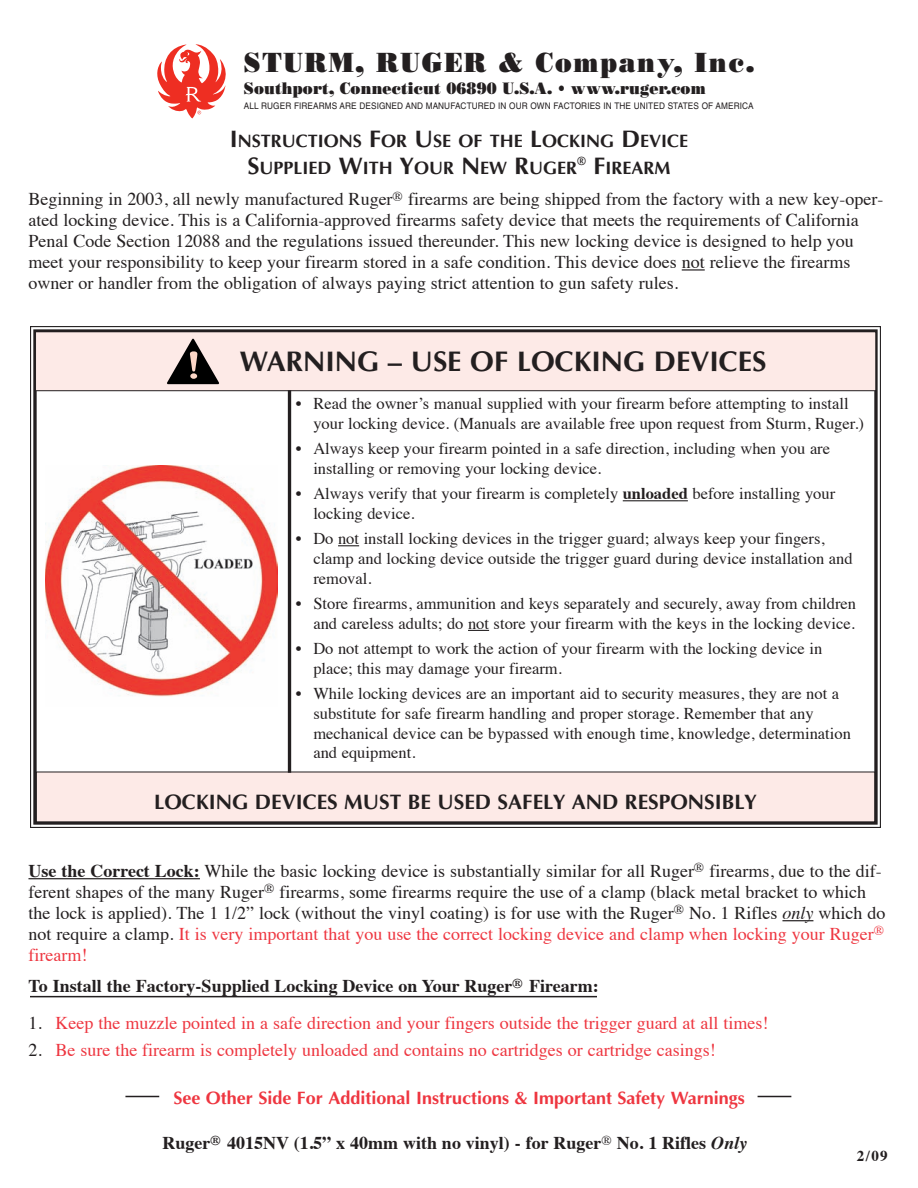
<style>
.page{position:relative;width:918px;height:1188px;background:#fff}
.page>*{position:absolute;margin:0;border:0;box-sizing:border-box;transform-origin:0 0}
.t1{font:700 28.5px "Optima";color:#231f20}
.t2{font:27.6px "Bodoni Poster";letter-spacing:.065em;color:#231f20;scale:.91 1}
.t3{font:700 21px "Optima";color:#231f20}
.t4{font:18px/21px "Times";color:#231f20}
.t5{font:18px "Times";color:#ee3640}
.t6{font:700 18px "Times";color:#231f20}
.t7{font:700 18px/27px "Optima";color:#231f20;text-align:center}
.t8{font:700 18px "Optima";color:#ee3640}
.t9{font:16.5px/19.8px "Times";color:#231f20}
.t10{font:16.5px "Bodoni Poster";letter-spacing:.005em;color:#231f20;scale:.91 1}
.t11{font:700 15px "Times";color:#231f20}
.t12{font:9.15px "Helvetica";letter-spacing:.01em;color:#231f20;scale:.91 1}
.s1{font-size:24px}
.s2{font-weight:700}
.s3{font-style:italic}
.s4{color:#ee3640}
.s5{color:#231f20}
</style>
<div class="page">
<div style="left:36px;top:772px;width:839px;height:51px;background:#fdeae7"></div>
<div style="left:33px;top:329px;width:845px;height:496px;border:3px solid #231f20"></div>
<hr style="left:623px;top:500px;width:65px;height:1px;background:#231f20">
<svg style="left:338px;top:545px;width:21px;height:1px"></svg>
<svg style="left:468px;top:630px;width:21px;height:1px"></svg>
<svg style="left:157px;top:44px;width:69px;height:74px"></svg>
<hr style="left:682px;top:269px;width:23px;height:2px;background:#231f20">
<hr style="left:28px;top:878px;width:172px;height:1px;background:#231f20">
<hr style="left:782px;top:920px;width:31px;height:1px;background:#231f20">
<hr style="left:30px;top:996px;width:567px;height:1px;background:#231f20">
<hr style="left:125px;top:1096px;width:34px;height:1px;background:#231f20">
<hr style="left:758px;top:1096px;width:33px;height:1px;background:#231f20">
<div style="left:36px;top:332px;width:840px;height:59px;background:#fdeae7"></div>
<div style="left:35px;top:331px;width:841px;height:60px;border:1px solid #231f20"></div>
<svg style="left:167px;top:338px;width:52px;height:46px"></svg>
<hr style="left:288px;top:390px;width:3px;height:383px;background:#231f20">
<img style="left:46px;top:466px;width:231px;height:231px">
<h2 class="t2" style="left:244px;top:46px;width:562px">STURM, RUGER &amp; Company, Inc.</h2>
<p class="t10" style="left:244px;top:79px;width:509px">Southport, Connecticut 06890 U.S.A. • www.ruger.com</p>
<p class="t12" style="left:244px;top:103px;width:562px">ALL RUGER FIREARMS ARE DESIGNED AND MANUFACTURED IN OUR OWN FACTORIES IN THE UNITED STATES OF AMERICA</p>
<p class="t7" style="left:230px;top:127px;width:460px"><span class="s1">I</span>NSTRUCTIONS <span class="s1">F</span>OR <span class="s1">U</span>SE OF THE <span class="s1">L</span>OCKING <span class="s1">D</span>EVICE<br><span class="s1">S</span>UPPLIED <span class="s1">W</span>ITH <span class="s1">Y</span>OUR <span class="s1">N</span>EW <span class="s1">R</span>UGER<sup>®</sup> <span class="s1">F</span>IREARM</p>
<p class="t4" style="left:28px;top:190px;width:856px">Beginning in 2003, all newly manufactured Ruger<sup>®</sup> firearms are being shipped from the factory with a new key-oper&shy;ated locking device. This is a California-approved firearms safety device that meets the requirements of California Penal Code Section 12088 and the regulations issued thereunder. This new locking device is designed to help you meet your responsibility to keep your firearm stored in a safe condition. This device does not relieve the firearms owner or handler from the obligation of always paying strict attention to gun safety rules.</p>
<h1 class="t1" style="left:240px;top:345px;width:528px">WARNING – USE OF LOCKING DEVICES</h1>
<p class="t9" style="left:313px;top:395px;width:552px;text-indent:-18px">• Read the owner’s manual supplied with your firearm before attempting to install your locking device. (Manuals are available free upon request from Sturm, Ruger.)</p>
<p class="t9" style="left:313px;top:440px;width:518px;text-indent:-18px">• Always keep your firearm pointed in a safe direction, including when you are installing or removing your locking device.</p>
<p class="t9" style="left:313px;top:485px;width:523px;text-indent:-18px">• Always verify that your firearm is completely <span class="s2">unloaded</span> before installing your locking device.</p>
<p class="t9" style="left:313px;top:530px;width:541px;text-indent:-18px">• Do not install locking devices in the trigger guard; always keep your fingers, clamp and locking device outside the trigger guard during device installation and removal.</p>
<p class="t9" style="left:296px;top:595px;width:562px;text-align:right">• Store firearms, ammunition and keys separately and securely, away from children and careless adults; do not store your firearm with the keys in the locking device.</p>
<p class="t9" style="left:313px;top:640px;width:510px;text-indent:-18px">• Do not attempt to work the action of your firearm with the locking device in place; this may damage your firearm.</p>
<p class="t9" style="left:313px;top:685px;width:539px;text-indent:-18px">• While locking devices are an important aid to security measures, they are not a substitute for safe firearm handling and proper storage. Remember that any mechanical device can be bypassed with enough time, knowledge, determination and equipment.</p>
<p class="t3" style="left:154px;top:789px;width:605px">LOCKING DEVICES MUST BE USED SAFELY AND RESPONSIBLY</p>
<p class="t4" style="left:28px;top:862px;width:858px"><span class="s2">Use the Correct Lock:</span> While the basic locking device is substantially similar for all Ruger<sup>®</sup> firearms, due to the dif&shy;ferent shapes of the many Ruger<sup>®</sup> firearms, some firearms require the use of a clamp (black metal bracket to which the lock is applied). The 1 1/2” lock (without the vinyl coating) is for use with the Ruger<sup>®</sup> No. 1 Rifles <span class="s3">only</span> which do not require a clamp. <span class="s4">It is very important that you use the correct locking device and clamp when locking your Ruger</span><sup>® </sup><span class="s4">firearm!</span></p>
<p class="t6" style="left:28px;top:979px;width:572px">To Install the Factory-Supplied Locking Device on Your Ruger<sup>®</sup> Firearm:</p>
<p class="t5" style="left:28px;top:1016px;width:742px"><span class="s5">1.</span> Keep the muzzle pointed in a safe direction and your fingers outside the trigger guard at all times!</p>
<p class="t5" style="left:28px;top:1043px;width:689px"><span class="s5">2.</span> Be sure the firearm is completely unloaded and contains no cartridges or cartridge casings!</p>
<p class="t8" style="left:173px;top:1087px;width:573px">See Other Side For Additional Instructions &amp; Important Safety Warnings</p>
<p class="t6" style="left:163px;top:1136px;width:586px">Ruger<sup>®</sup> 4015NV (1.5” x 40mm with no vinyl) - for Ruger<sup>®</sup> No. 1 Rifles <span class="s3">Only</span></p>
<p class="t11" style="left:857px;top:1150px;width:32px">2/09</p>
</div>
